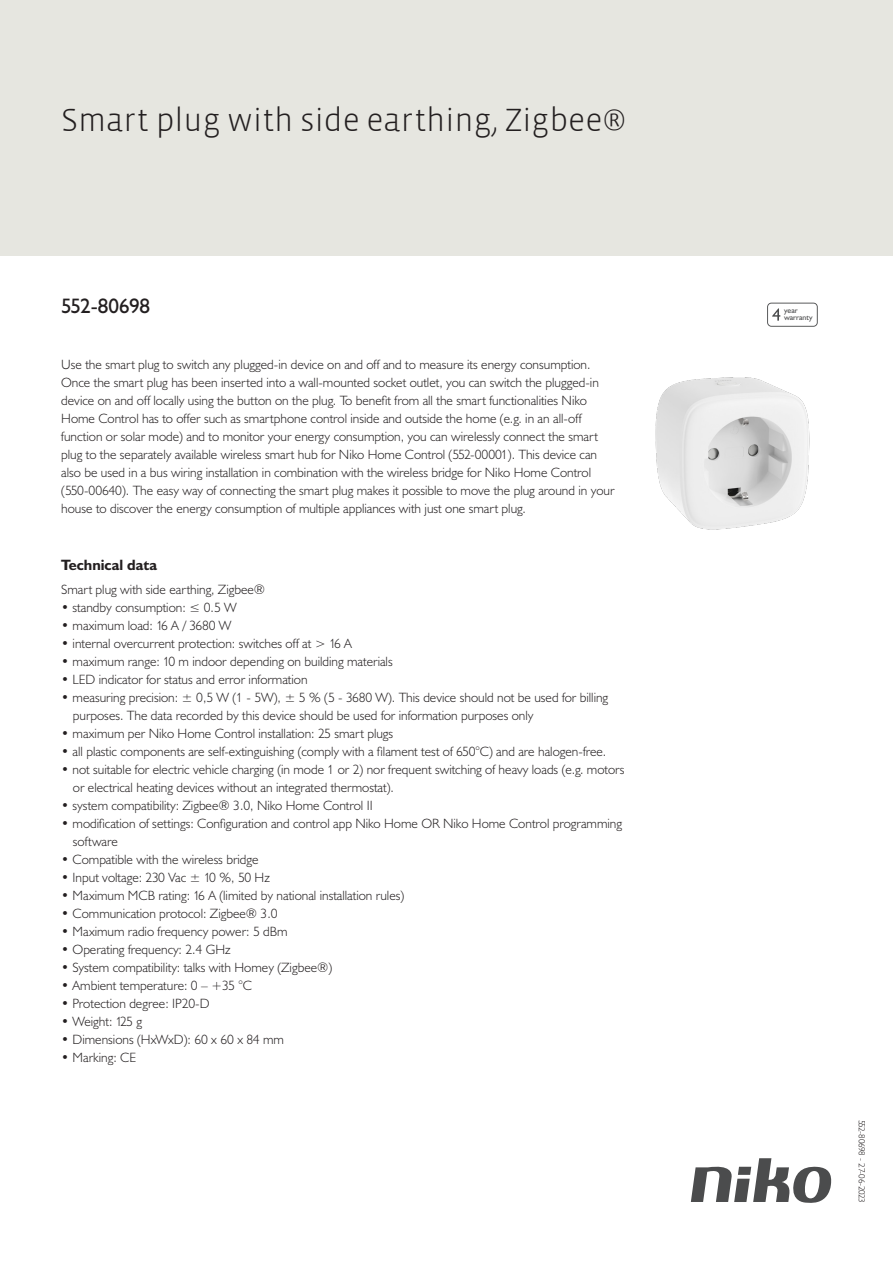
<style>
.page{position:relative;width:893px;height:1263px;background:#fff}
.page>*{position:absolute;margin:0;border:0;box-sizing:border-box;transform-origin:0 0}
.Title_datasheets{font:300 33px "Vista Sans";color:#231f20}
.Article_number{font:21px "Humanist 521 BT";letter-spacing:-.025em;color:#231f20}
.Titles_parts{font:700 15px "Humanist 521 BT";color:#231f20}
.USP_Bullets{font:300 13.5px/18px "Humanist 521 BT";color:#231f20}
.Platte_tekst_CAB{font:300 13.5px/18px "Humanist 521 BT";color:#231f20}
.Revision{font:300 9px "Humanist 521 BT";letter-spacing:-.03em;color:#231f20}
.t1{font:7.8px/7.8px "Humanist 521 BT";color:#4b4c4d}
</style>
<div class="page">
<svg style="left:691px;top:1158px;width:141px;height:45px"></svg>
<div style="left:0;top:0;width:893px;height:255px;background:#e6e6e0"></div>
<svg style="left:767px;top:303px;width:51px;height:24px"></svg>
<img style="left:655px;top:377px;width:155px;height:153px">
<p class="Title_datasheets" style="left:61px;top:100px;width:567px">Smart plug with side earthing, Zigbee®</p>
<p class="Article_number" style="left:61px;top:293px;width:90px">552-80698</p>
<p class="Platte_tekst_CAB" style="left:61px;top:355px;width:555px">Use the smart plug to switch any plugged-in device on and off and to measure its energy consumption.<br>Once the smart plug has been inserted into a wall-mounted socket outlet, you can switch the plugged-in device on and off locally using the button on the plug. To benefit from all the smart functionalities Niko Home Control has to offer such as smartphone control inside and outside the home (e.g. in an all-off function or solar mode) and to monitor your energy consumption, you can wirelessly connect the smart plug to the separately available wireless smart hub for Niko Home Control (552-00001). This device can also be used in a bus wiring installation in combination with the wireless bridge for Niko Home Control (550-00640). The easy way of connecting the smart plug makes it possible to move the plug around in your house to discover the energy consumption of multiple appliances with just one smart plug.</p>
<p class="Titles_parts" style="left:61px;top:555px;width:98px">Technical data</p>
<p class="Platte_tekst_CAB" style="left:61px;top:580px;width:205px">Smart plug with side earthing, Zigbee®</p>
<p class="USP_Bullets" style="left:61px;top:598px;width:177px">• standby consumption: ≤ 0.5 W</p>
<p class="USP_Bullets" style="left:61px;top:616px;width:172px">• maximum load: 16 A / 3680 W</p>
<p class="USP_Bullets" style="left:61px;top:634px;width:292px">• internal overcurrent protection: switches off at &gt; 16 A</p>
<p class="USP_Bullets" style="left:61px;top:652px;width:333px">• maximum range: 10 m indoor depending on building materials</p>
<p class="USP_Bullets" style="left:61px;top:670px;width:248px">• LED indicator for status and error information</p>
<p class="USP_Bullets" style="left:73px;top:688px;width:537px;text-indent:-12px">• measuring precision: ± 0,5 W (1 - 5W), ± 5 % (5 - 3680 W). This device should not be used for billing purposes. The data recorded by this device should be used for information purposes only</p>
<p class="USP_Bullets" style="left:61px;top:724px;width:334px">• maximum per Niko Home Control installation: 25 smart plugs</p>
<p class="USP_Bullets" style="left:61px;top:742px;width:546px">• all plastic components are self-extinguishing (comply with a filament test of 650°C) and are halogen-free.</p>
<p class="USP_Bullets" style="left:73px;top:760px;width:553px;text-indent:-12px">• not suitable for electric vehicle charging (in mode 1 or 2) nor frequent switching of heavy loads (e.g. motors or electrical heating devices without an integrated thermostat).</p>
<p class="USP_Bullets" style="left:61px;top:796px;width:313px">• system compatibility: Zigbee® 3.0, Niko Home Control II</p>
<p class="USP_Bullets" style="left:73px;top:814px;width:551px;text-indent:-12px">• modification of settings: Configuration and control app Niko Home OR Niko Home Control programming software</p>
<p class="USP_Bullets" style="left:61px;top:850px;width:199px">• Compatible with the wireless bridge</p>
<p class="USP_Bullets" style="left:61px;top:868px;width:210px">• Input voltage: 230 Vac ± 10 %, 50 Hz</p>
<p class="USP_Bullets" style="left:61px;top:886px;width:344px">• Maximum MCB rating: 16 A (limited by national installation rules)</p>
<p class="USP_Bullets" style="left:61px;top:904px;width:218px">• Communication protocol: Zigbee® 3.0</p>
<p class="USP_Bullets" style="left:61px;top:922px;width:228px">• Maximum radio frequency power: 5 dBm</p>
<p class="USP_Bullets" style="left:61px;top:940px;width:171px">• Operating frequency: 2.4 GHz</p>
<p class="USP_Bullets" style="left:61px;top:958px;width:273px">• System compatibility: talks with Homey (Zigbee®)</p>
<p class="USP_Bullets" style="left:61px;top:976px;width:192px">• Ambient temperature: 0 – +35 °C</p>
<p class="USP_Bullets" style="left:61px;top:994px;width:150px">• Protection degree: IP20-D</p>
<p class="USP_Bullets" style="left:61px;top:1012px;width:82px">• Weight: 125 g</p>
<p class="USP_Bullets" style="left:61px;top:1030px;width:224px">• Dimensions (HxWxD): 60 x 60 x 84 mm</p>
<p class="USP_Bullets" style="left:61px;top:1048px;width:76px">• Marking: CE</p>
<p class="t1" style="left:784px;top:306px;width:30px">year warranty</p>
<p class="Revision" style="left:868px;top:1119px;width:85px;rotate:90deg">552-80698 - 27-06-2023</p>
</div>
